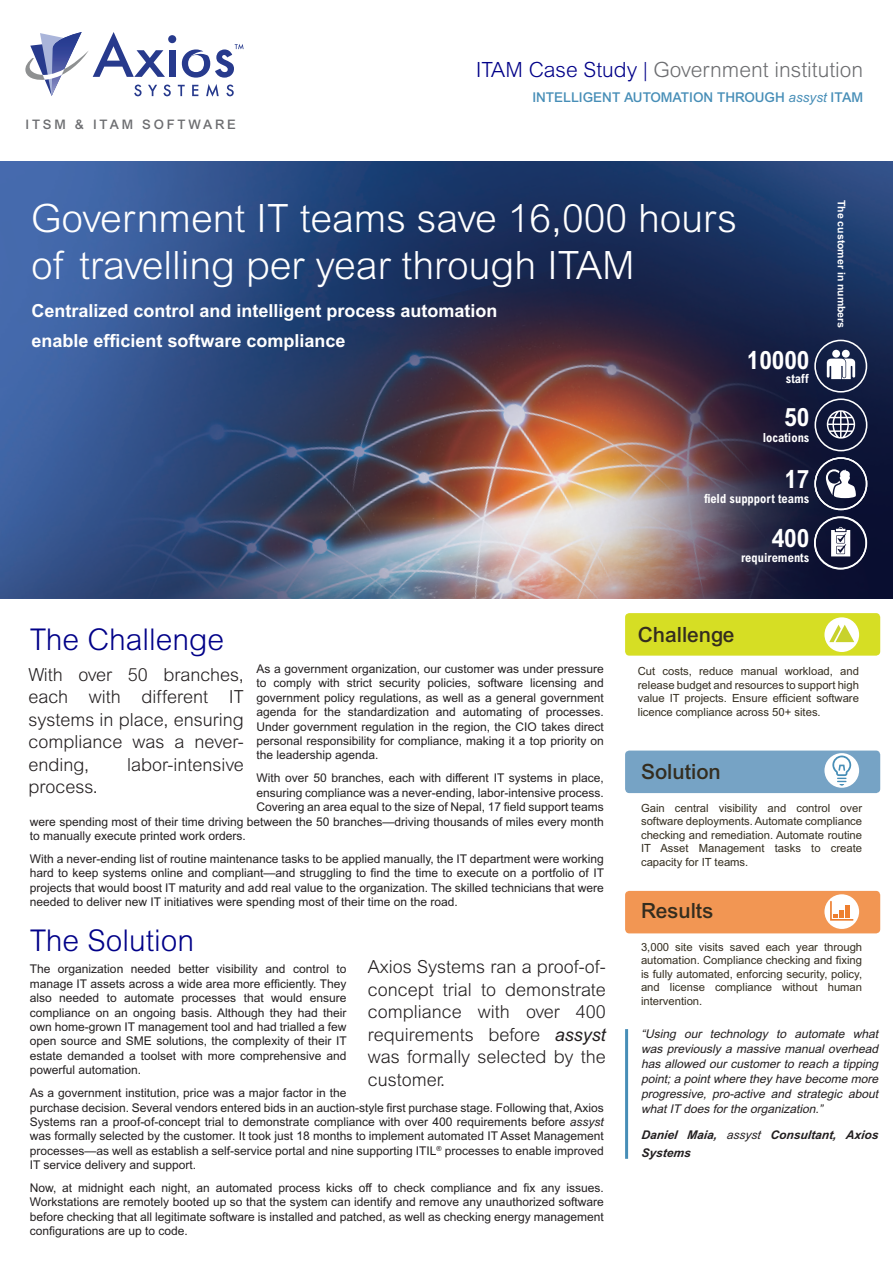
<style>
.page{position:relative;width:893px;height:1263px;background:#fff}
.page>*{position:absolute;margin:0;border:0;box-sizing:border-box;transform-origin:0 0}
.Punch_line_white{font:300 39px/47px "Arial MT Std";color:#fff}
.t1{font:300 30px "Arial MT Std";color:#008}
.t2{font:700 condensed 25.05px "Arial MT Std";color:#fff}
.t3{font:300 21px "Arial MT Std";color:#6c6d70}
.t4{font:500 21px "Arial MT Std";color:#342d1f}
.t5{font:300 18px/22.5px "Arial MT Std";color:#231f20;text-align:justify}
.subtitle{font:700 18px/30px "Arial MT Std";color:#fff}
.t6{font:500 13.5px "Arial MT Std";color:#478eb7}
.t7{font:500 13.05px "Arial MT Std";letter-spacing:.21em;color:#6c6d70}
.t8{font:700 condensed 12.6px "Arial MT Std";color:#fff}
.t9{font:12px/14.4px "Arial MT Std";color:#231f20;text-align:justify}
.t10{font:italic 12px/15px "Arial MT Std";color:#231f20;text-align:justify}
.t11{font:italic 700 12px/18px "Arial MT Std";color:#231f20}
.t12{font:11.25px/13.5px "Arial MT Std";color:#342d1f;text-align:justify}
.t13{font:700 10.5px "Arial MT Std";color:#fff}
.s1{color:#008}
.s2{font-weight:400;font-style:italic}
.s3{font-style:italic}
.s4{font-weight:400}
</style>
<div class="page">
<div style="left:625px;top:891px;width:255px;height:42px;background:#f29653;border-radius:4px"></div>
<div style="left:625px;top:750px;width:255px;height:43px;background:#76a3c5;border-radius:4px"></div>
<div style="left:625px;top:613px;width:255px;height:43px;background:#d6de24;border-radius:4px"></div>
<img style="left:0;top:162px;width:893px;height:436px">
<div style="left:814px;top:398px;width:53px;height:53px;border:2px solid #fff;border-radius:50%"></div>
<div style="left:814px;top:457px;width:53px;height:53px;border:2px solid #fff;border-radius:50%"></div>
<div style="left:814px;top:516px;width:53px;height:53px;border:2px solid #fff;border-radius:50%"></div>
<div style="left:814px;top:340px;width:53px;height:53px;border:2px solid #fff;border-radius:50%"></div>
<div style="left:842px;top:350px;width:8px;height:8px;background:#fff;border-radius:50%"></div>
<div style="left:832px;top:350px;width:8px;height:8px;background:#fff;border-radius:50%"></div>
<svg style="left:827px;top:359px;width:28px;height:20px"></svg>
<svg style="left:827px;top:410px;width:28px;height:29px"></svg>
<svg style="left:826px;top:469px;width:30px;height:29px"></svg>
<svg style="left:831px;top:527px;width:19px;height:29px"></svg>
<hr style="left:625px;top:1029px;width:3px;height:130px;background:#478eb7">
<svg style="left:26px;top:32px;width:218px;height:65px"></svg>
<div style="left:824px;top:894px;width:35px;height:35px;background:#fff;border-radius:50%"></div>
<div style="left:824px;top:753px;width:35px;height:35px;background:#fff;border-radius:50%"></div>
<div style="left:824px;top:617px;width:35px;height:35px;background:#fff;border-radius:50%"></div>
<svg style="left:829px;top:625px;width:25px;height:17px"></svg>
<svg style="left:832px;top:755px;width:19px;height:31px"></svg>
<svg style="left:830px;top:901px;width:23px;height:20px"></svg>
<div style="left:845px;top:905px;width:5px;height:13px;background:#ee7f2f"></div>
<p class="t7" style="left:26px;top:117px;width:212px">ITSM &amp; ITAM SOFTWARE</p>
<p class="t3" style="left:476px;top:58px;width:389px"><span class="s1">ITAM Case Study |</span> Government institution</p>
<p class="t6" style="left:532px;top:89px;width:332px">INTELLIGENT AUTOMATION THROUGH <span class="s2">assyst</span> ITAM</p>
<p class="Punch_line_white" style="left:31px;top:195px;width:707px">Government IT teams save 16,000 hours of travelling per year through ITAM</p>
<p class="subtitle" style="left:31px;top:296px;width:468px">Centralized control and intelligent process automation enable efficient software compliance</p>
<p class="t2" style="left:747px;top:345px;width:64px">10000</p>
<p class="t8" style="left:786px;top:372px;width:24px">staff</p>
<p class="t2" style="left:784px;top:402px;width:27px">50</p>
<p class="t8" style="left:763px;top:430px;width:48px">locations</p>
<p class="t2" style="left:784px;top:464px;width:27px">17</p>
<p class="t8" style="left:704px;top:491px;width:107px">field suppport teams</p>
<p class="t2" style="left:772px;top:523px;width:39px">400</p>
<p class="t8" style="left:741px;top:550px;width:70px">requirements</p>
<p class="t13" style="left:848px;top:200px;width:130px;rotate:90deg">The customer in numbers</p>
<p class="t1" style="left:30px;top:622px;width:196px">The Challenge</p>
<p class="t9" style="left:257px;top:661px;width:349px">As a government organization, our customer was under pressure to comply with strict security policies, software licensing and government policy regulations, as well as a general government agenda for the standardization and automating of processes.<br>Under government regulation in the region, the CIO takes direct personal responsibility for compliance, making it a top priority on the leadership agenda.</p>
<p class="t9" style="left:257px;top:771px;width:349px">With over 50 branches, each with different IT systems in place,</p>
<p class="t9" style="left:257px;top:785px;width:349px">ensuring compliance was a never-ending, labor-intensive process.</p>
<p class="t9" style="left:257px;top:800px;width:349px">Covering an area equal to the size of Nepal, 17 field support teams</p>
<p class="t9" style="left:30px;top:814px;width:576px">were spending most of their time driving between the 50 branches—driving thousands of miles every month</p>
<p class="t9" style="left:30px;top:828px;width:218px">to manually execute printed work orders.</p>
<p class="t9" style="left:30px;top:851px;width:576px">With a never-ending list of routine maintenance tasks to be applied manually, the IT department were working hard to keep systems online and compliant—and struggling to find the time to execute on a portfolio of IT projects that would boost IT maturity and add real value to the organization. The skilled technicians that were needed to deliver new IT initiatives were spending most of their time on the road.</p>
<p class="t1" style="left:30px;top:923px;width:166px">The Solution</p>
<p class="t9" style="left:30px;top:962px;width:318px">The organization needed better visibility and control to manage IT assets across a wide area more efficiently. They also needed to automate processes that would ensure compliance on an ongoing basis. Although they had their own home-grown IT management tool and had trialled a few open source and SME solutions, the complexity of their IT estate demanded a toolset with more comprehensive and powerful automation.</p>
<p class="t9" style="left:30px;top:1086px;width:576px;text-align:left">As a government institution, price was a major factor in the<br>purchase decision. Several vendors entered bids in an auction-style first purchase stage. Following that, Axios Systems ran a proof-of-concept trial to demonstrate compliance with over 400 requirements before <span class="s3">assyst </span>was formally selected by the customer. It took just 18 months to implement automated IT Asset Management processes—as well as establish a self-service portal and nine supporting ITIL<sup>®</sup> processes to enable improved IT service delivery and support.</p>
<p class="t9" style="left:30px;top:1180px;width:576px">Now, at midnight each night, an automated process kicks off to check compliance and fix any issues.<br>Workstations are remotely booted up so that the system can identify and remove any unauthorized software before checking that all legitimate software is installed and patched, as well as checking energy management configurations are up to code.</p>
<p class="t5" style="left:28px;top:663px;width:217px">With over 50 branches, each with different IT systems in place, ensuring compliance was a never&shy;ending,</p>
<p class="t5" style="left:127px;top:753px;width:118px">labor-intensive</p>
<p class="t5" style="left:28px;top:776px;width:71px">process.</p>
<p class="t5" style="left:368px;top:955px;width:240px">Axios Systems ran a proof-of&shy;concept trial to demonstrate compliance with over 400 requirements before <span class="s2">assyst </span>was formally selected by the customer.</p>
<p class="t4" style="left:638px;top:623px;width:98px">Challenge</p>
<p class="t12" style="left:638px;top:664px;width:223px">Cut costs, reduce manual workload, and release budget and resources to support high value IT projects. Ensure efficient software licence compliance across 50+ sites.</p>
<p class="t4" style="left:641px;top:760px;width:81px">Solution</p>
<p class="t12" style="left:641px;top:801px;width:223px">Gain central visibility and control over software deployments. Automate compliance checking and remediation. Automate routine IT Asset Management tasks to create capacity for IT teams.</p>
<p class="t4" style="left:641px;top:898px;width:74px">Results</p>
<p class="t12" style="left:641px;top:940px;width:223px">3,000 site visits saved each year through automation. Compliance checking and fixing is fully automated, enforcing security, policy, and license compliance without human intervention.</p>
<p class="t10" style="left:641px;top:1026px;width:241px">“Using our technology to automate what was previously a massive manual overhead has allowed our customer to reach a tipping point;a pointwhere they have become more progressive, pro-active and strategic about whatIT does forthe organization.”</p>
<p class="t11" style="left:641px;top:1126px;width:240px">Daniel Maia, <span class="s4">assyst</span> Consultant, Axios<br>Systems</p>
</div>
